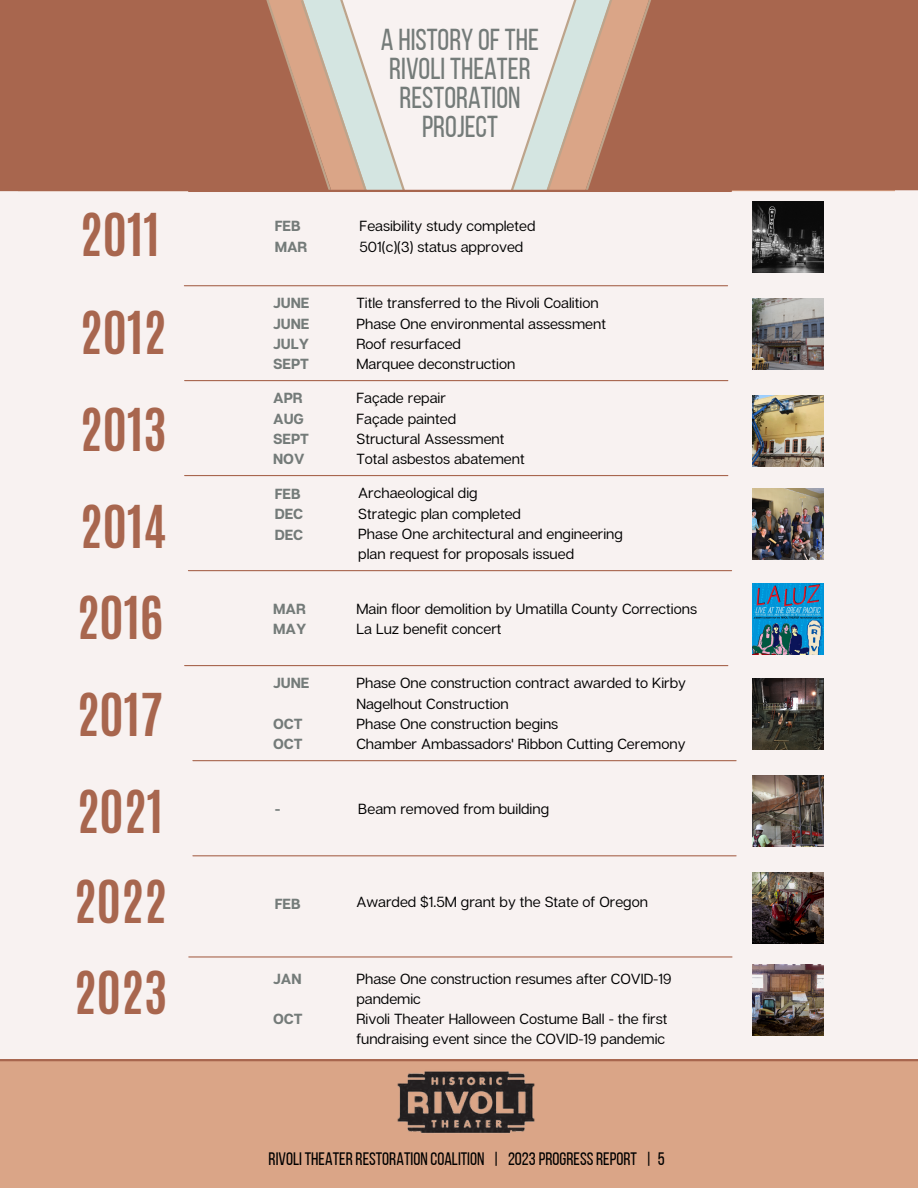
<style>
.page{position:relative;width:918px;height:1188px;background:#f8f2f1}
.page>*{position:absolute;margin:0;border:0;box-sizing:border-box;transform-origin:0 0}
.t1{font:700 49.35px "Antonio";color:#a8664e}
.t2{font:30.3px/29.1px "Bebas Neue";color:#747b79;text-align:center}
.t3{font:18px "Bebas Neue";color:#000}
.t4{font:14.7px/20.2px "Articulat CF";color:#000}
.t5{font:700 14.7px/20.2px "Articulat CF";color:#747b79}
</style>
<div class="page">
<div style="left:0;top:1061px;width:918px;height:127px;background:#daa587"></div>
<hr style="left:193px;top:855px;width:543px;height:1px;background:#a8664e">
<hr style="left:193px;top:760px;width:543px;height:1px;background:#a8664e">
<hr style="left:185px;top:665px;width:543px;height:1px;background:#a8664e">
<hr style="left:188px;top:570px;width:544px;height:1px;background:#a8664e">
<hr style="left:185px;top:475px;width:543px;height:1px;background:#a8664e">
<hr style="left:185px;top:380px;width:543px;height:1px;background:#a8664e">
<hr style="left:189px;top:956px;width:543px;height:2px;background:#a8664e">
<hr style="left:184px;top:285px;width:544px;height:1px;background:#a8664e">
<img style="left:388px;top:1061px;width:160px;height:72px">
<hr style="left:0;top:1059px;width:918px;height:2px;background:#a8664e">
<div style="left:0;top:0;width:262px;height:191px;background:#a8664e"></div>
<div style="left:655px;top:0;width:263px;height:190px;background:#a8664e"></div>
<svg style="left:262px;top:0;width:145px;height:190px"></svg>
<svg style="left:509px;top:0;width:146px;height:190px"></svg>
<hr style="left:189px;top:190px;width:542px;height:2px;background:#a8664e">
<img style="left:752px;top:396px;width:72px;height:71px">
<img style="left:752px;top:298px;width:72px;height:72px">
<img style="left:752px;top:488px;width:72px;height:72px">
<img style="left:752px;top:583px;width:72px;height:72px">
<img style="left:752px;top:678px;width:72px;height:72px">
<img style="left:752px;top:775px;width:72px;height:72px">
<img style="left:752px;top:872px;width:72px;height:72px">
<img style="left:752px;top:964px;width:72px;height:72px">
<img style="left:752px;top:201px;width:72px;height:71px">
<div style="left:0;top:0;width:90px;height:162px;background:#a8664e"></div>
<div style="left:833px;top:0;width:85px;height:157px;background:#a8664e"></div>
<h2 class="t2" style="left:381px;top:28px;width:160px">A HISTORY OFTHE<br>RIVOLI THEATER<br>RESTORATION<br>PROJECT</h2>
<p class="t1" style="left:80px;top:200px;width:81px">2011</p>
<p class="t4" style="left:360px;top:216px;width:177px">Feasibility study completed</p>
<h3 class="t5" style="left:275px;top:216px;width:34px">FEB<br>MAR</h3>
<p class="t4" style="left:360px;top:236px;width:165px">501(c)(3) status approved</p>
<p class="t1" style="left:80px;top:297px;width:88px">2012</p>
<h2 class="t1" style="left:80px;top:394px;width:88px">2013</h2>
<p class="t1" style="left:80px;top:491px;width:88px">2014</p>
<p class="t5" style="left:273px;top:293px;width:38px;text-align:justify">JUNE JUNE JULY SEPT</p>
<p class="t5" style="left:273px;top:388px;width:37px">APR<br>AUG<br>SEPT</p>
<p class="t5" style="left:273px;top:448px;width:33px">NOV</p>
<h4 class="t5" style="left:275px;top:483px;width:30px">FEB<br>DEC<br>DEC</h4>
<p class="t4" style="left:356px;top:293px;width:244px">Title transferred to the Rivoli Coalition</p>
<p class="t4" style="left:356px;top:313px;width:251px">Phase One environmental assessment</p>
<h1 class="t4" style="left:356px;top:333px;width:106px">Roof resurfaced</h1>
<h4 class="t4" style="left:356px;top:353px;width:160px">Marquee deconstruction</h4>
<p class="t4" style="left:356px;top:388px;width:91px">Façade repair</p>
<p class="t4" style="left:356px;top:408px;width:101px">Façade painted</p>
<p class="t4" style="left:356px;top:428px;width:150px">Structural Assessment</p>
<p class="t4" style="left:356px;top:448px;width:170px">Total asbestos abatement</p>
<p class="t4" style="left:358px;top:483px;width:121px">Archaeological dig</p>
<p class="t4" style="left:358px;top:503px;width:164px">Strategic plan completed</p>
<p class="t4" style="left:358px;top:523px;width:266px">Phase One architectural and engineering plan request for proposals issued</p>
<h1 class="t1" style="left:77px;top:582px;width:88px">2016</h1>
<h4 class="t4" style="left:356px;top:598px;width:342px">Main floor demolition by Umatilla County Corrections</h4>
<p class="t5" style="left:273px;top:598px;width:35px">MAR<br>MAY</p>
<p class="t4" style="left:356px;top:618px;width:147px">La Luz benefit concert</p>
<p class="t1" style="left:77px;top:679px;width:88px">2017</p>
<p class="t1" style="left:77px;top:777px;width:88px">2021</p>
<h4 class="t1" style="left:74px;top:867px;width:94px">2022</h4>
<p class="t5" style="left:273px;top:673px;width:38px">JUNE</p>
<p class="t5" style="left:273px;top:713px;width:31px">OCT<br>OCT</p>
<p class="t4" style="left:356px;top:673px;width:331px">Phase One construction contract awarded to Kirby<br>Nagelhout Construction</p>
<h1 class="t4" style="left:356px;top:713px;width:203px">Phase One construction begins</h1>
<h4 class="t4" style="left:356px;top:733px;width:331px">Chamber Ambassadors' Ribbon Cutting Ceremony</h4>
<h1 class="t5" style="left:275px;top:798px;width:7px">-</h1>
<h1 class="t4" style="left:358px;top:798px;width:192px">Beam removed from building</h1>
<p class="t5" style="left:275px;top:893px;width:28px">FEB</p>
<p class="t4" style="left:356px;top:892px;width:293px">Awarded $1.5M grant by the State of Oregon</p>
<p class="t1" style="left:74px;top:957px;width:95px">2023</p>
<p class="t4" style="left:356px;top:968px;width:317px">Phase One construction resumes after COVID-19 pandemic</p>
<p class="t4" style="left:356px;top:1008px;width:313px">Rivoli Theater Halloween Costume Ball - the first fundraising event since the COVID-19 pandemic</p>
<h4 class="t5" style="left:273px;top:968px;width:30px">JAN</h4>
<h4 class="t5" style="left:273px;top:1008px;width:31px">OCT</h4>
<p class="t3" style="left:269px;top:1152px;width:398px">RIVOLI THEATER RESTORATION COALITION | 2023 PROGRESSREPORT | 5</p>
</div>
